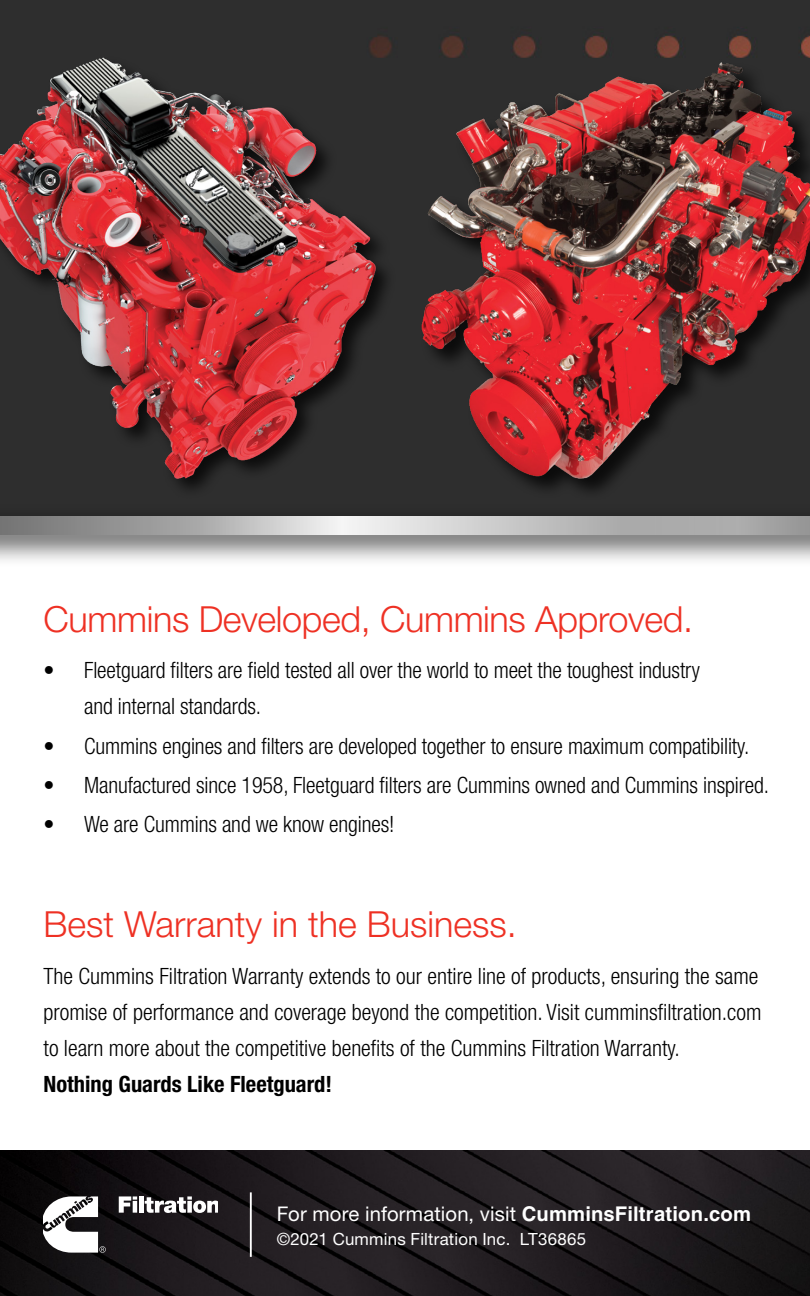
<style>
.page{position:relative;width:810px;height:1296px;background:#fff}
.page>*{position:absolute;margin:0;border:0;box-sizing:border-box;transform-origin:0 0}
.t1{font:300 36px "Helvetica Neue LT Std";letter-spacing:-.01em;color:#ee3124}
.t2{font:300 condensed 22.5px/36px "Helvetica Neue LT Std";letter-spacing:-.005em;color:#000}
.t3{font:700 condensed 22.5px "Helvetica Neue LT Std";color:#000}
.t4{font:20.25px "Helvetica Neue LT Std";letter-spacing:.01em;color:#fff}
.t5{font:16.88px "Helvetica Neue LT Std";letter-spacing:.015em;color:#fff}
.s1{font-family:"Helvetica LT Std";font-weight:700}
</style>
<div class="page">
<div style="left:0;top:0;width:810px;height:503px;background:#2e2e2e"></div>
<img style="left:0;top:1151px;width:810px;height:145px">
<svg style="left:119px;top:1196px;width:18px;height:17px"></svg>
<hr style="left:133px;top:1201px;width:4px;height:12px;background:#fff">
<div style="left:139px;top:1196px;width:5px;height:17px;background:#fff"></div>
<svg style="left:145px;top:1196px;width:73px;height:17px"></svg>
<svg style="left:44px;top:1196px;width:62px;height:57px"></svg>
<hr style="left:250px;top:1192px;width:2px;height:65px;background:#fff">
<img style="left:0;top:34px;width:474px;height:469px">
<div style="left:420px;top:62px;width:390px;height:439px;background:#2e2e2e"></div>
<img style="left:398px;top:56px;width:412px;height:430px">
<div style="left:0;top:503px;width:810px;height:64px;background:#000;opacity:.75"></div>
<img style="left:0;top:516px;width:810px;height:18px">
<h1 class="t1" style="left:44px;top:597px;width:651px">Cummins Developed, Cummins Approved.</h1>
<p class="t2" style="left:84px;top:652px;width:617px;text-indent:-40px">• Fleetguard filters are field tested all over the world to meet the toughest industry and internal standards.</p>
<p class="t2" style="left:44px;top:727px;width:707px">• Cummins engines and filters are developed together to ensure maximum compatibility.</p>
<p class="t2" style="left:44px;top:767px;width:727px">• Manufactured since 1958, Fleetguard filters are Cummins owned and Cummins inspired.</p>
<p class="t2" style="left:44px;top:806px;width:352px">• We are Cummins and we know engines!</p>
<h1 class="t1" style="left:44px;top:903px;width:475px">Best Warranty in the Business.</h1>
<p class="t2" style="left:44px;top:957px;width:719px">The Cummins Filtration Warranty extends to our entire line of products, ensuring the same promise of performance and coverage beyond the competition. Visit cumminsfiltration.com to learn more about the competitive benefits of the Cummins Filtration Warranty.</p>
<p class="t3" style="left:44px;top:1070px;width:290px">Nothing Guards Like Fleetguard!</p>
<p class="t4" style="left:277px;top:1201px;width:476px">For more information, visit <span class="s1">CumminsFiltration.com</span></p>
<p class="t5" style="left:277px;top:1229px;width:311px">©2021 Cummins Filtration Inc. LT36865</p>
</div>
